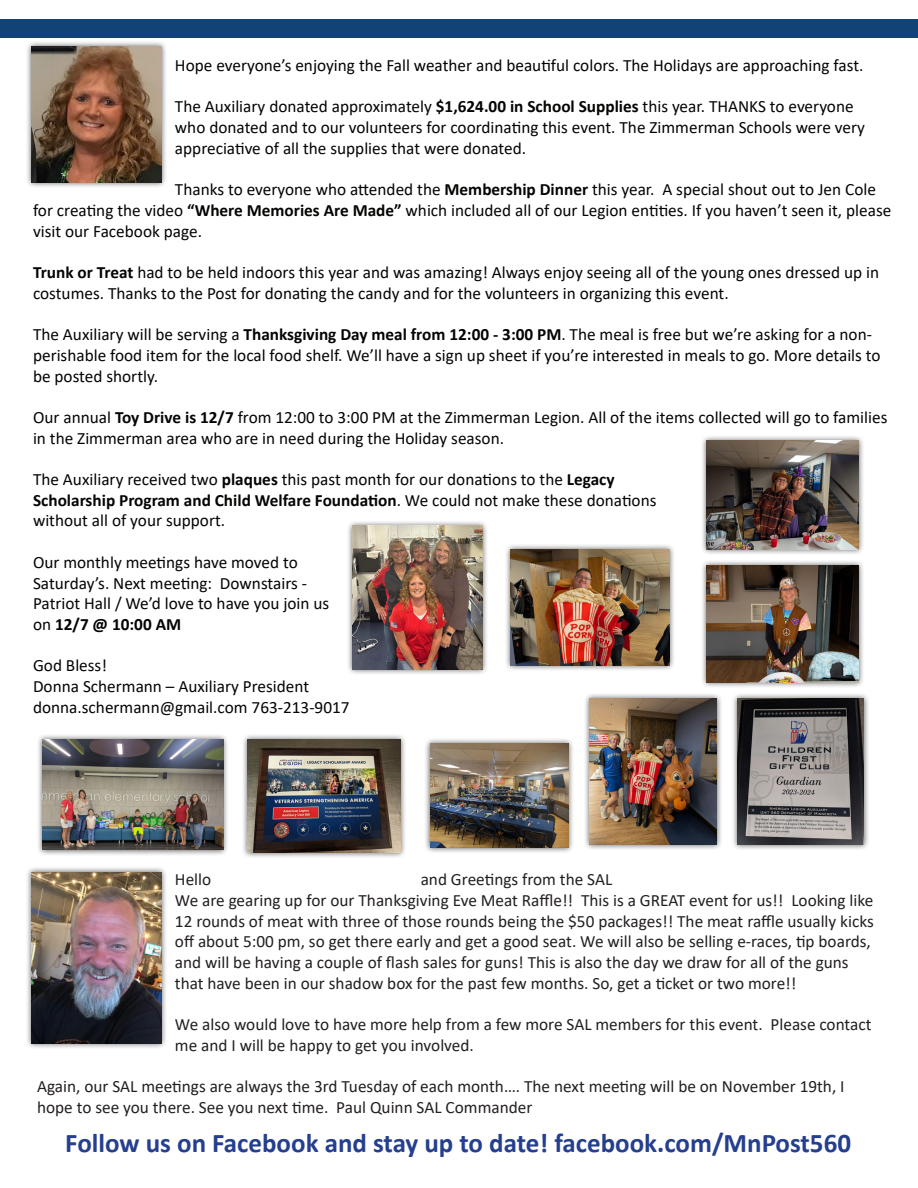
<style>
.page{position:relative;width:918px;height:1188px;background:#fff}
.page>*{position:absolute;margin:0;border:0;box-sizing:border-box;transform-origin:0 0}
.t1{font:700 27px "Calibri";color:#253f8e}
.t2{font:17.25px/20.7px "Calibri";color:#040503}
.t3{font:17.25px/20.7px "Calibri";color:#231f20}
.s1{font-weight:700}
</style>
<div class="page">
<div style="left:26px;top:867px;width:141px;height:182px;background:#231f20;opacity:.75"></div>
<img style="left:32px;top:872px;width:129px;height:171px">
<div style="left:26px;top:40px;width:141px;height:148px;background:#231f20;opacity:.75"></div>
<img style="left:32px;top:46px;width:129px;height:136px">
<div style="left:0;top:20px;width:918px;height:18px;background:#114376"></div>
<div style="left:731px;top:693px;width:139px;height:158px;background:#231f20;opacity:.75"></div>
<img style="left:737px;top:699px;width:127px;height:145px">
<div style="left:242px;top:734px;width:165px;height:125px;background:#231f20;opacity:.75"></div>
<img style="left:248px;top:740px;width:152px;height:112px">
<div style="left:347px;top:520px;width:141px;height:155px;background:#231f20;opacity:.75"></div>
<img style="left:353px;top:526px;width:129px;height:143px">
<div style="left:424px;top:738px;width:151px;height:116px;background:#231f20;opacity:.75"></div>
<img style="left:430px;top:743px;width:139px;height:104px">
<div style="left:37px;top:734px;width:192px;height:122px;background:#231f20;opacity:.75"></div>
<img style="left:43px;top:740px;width:180px;height:110px">
<div style="left:701px;top:560px;width:164px;height:128px;background:#231f20;opacity:.75"></div>
<img style="left:706px;top:566px;width:153px;height:116px">
<div style="left:504px;top:543px;width:171px;height:128px;background:#231f20;opacity:.75"></div>
<img style="left:510px;top:549px;width:159px;height:116px">
<div style="left:584px;top:693px;width:139px;height:158px;background:#231f20;opacity:.75"></div>
<img style="left:590px;top:699px;width:126px;height:145px">
<div style="left:701px;top:435px;width:164px;height:120px;background:#231f20;opacity:.75"></div>
<img style="left:706px;top:441px;width:153px;height:108px">
<p class="t2" style="left:175px;top:55px;width:690px">Hope everyone’s enjoying the Fall weather and beautiful colors. The Holidays are approaching fast.</p>
<p class="t2" style="left:175px;top:96px;width:691px">The Auxiliary donated approximately <span class="s1">$1,624.00 in School Supplies</span> this year. THANKS to everyone who donated and to our volunteers for coordinating this event. The Zimmerman Schools were very appreciative of all the supplies that were donated.</p>
<p class="t2" style="left:33px;top:179px;width:860px;text-indent:142px">Thanks to everyone who attended the <span class="s1">Membership Dinner</span> this year. A special shout out to Jen Cole for creating the video <span class="s1">“Where Memories Are Made”</span> which included all of our Legion entities. If you haven’t seen it, please visit our Facebook page.</p>
<p class="t2" style="left:33px;top:262px;width:848px"><span class="s1">Trunk or Treat</span> had to be held indoors this year and was amazing! Always enjoy seeing all of the young ones dressed up in costumes. Thanks to the Post for donating the candy and for the volunteers in organizing this event.</p>
<p class="t2" style="left:33px;top:324px;width:849px">The Auxiliary will be serving a <span class="s1">Thanksgiving Day meal from 12:00 - 3:00 PM</span>. The meal is free but we’re asking for a non&shy;perishable food item for the local food shelf. We’ll have a sign up sheet if you’re interested in meals to go. More details to be posted shortly.</p>
<p class="t2" style="left:33px;top:406px;width:856px">Our annual <span class="s1">Toy Drive is 12/7</span> from 12:00 to 3:00 PM at the Zimmerman Legion. All of the items collected will go to families in the Zimmerman area who are in need during the Holiday season.</p>
<p class="t2" style="left:33px;top:469px;width:625px">The Auxiliary received two <span class="s1">plaques</span> this past month for our donations to the <span class="s1">Legacy<br>Scholarship Program and Child Welfare Foundation</span>. We could not make these donations without all of your support.</p>
<p class="t2" style="left:33px;top:551px;width:298px">Our monthly meetings have moved to Saturday’s. Next meeting: Downstairs - Patriot Hall / We’d love to have you join us on <span class="s1">12/7 @ 10:00 AM</span></p>
<p class="t2" style="left:33px;top:655px;width:75px">God Bless!</p>
<p class="t2" style="left:33px;top:676px;width:318px">Donna Schermann – Auxiliary President donna.schermann@gmail.com 763-213-9017</p>
<p class="t3" style="left:175px;top:869px;width:38px">Hello</p>
<p class="t3" style="left:421px;top:869px;width:193px">and Greetings from the SAL</p>
<p class="t3" style="left:175px;top:890px;width:700px">We are gearing up for our Thanksgiving Eve Meat Raffle!! This is a GREAT event for us!! Looking like 12 rounds of meat with three of those rounds being the $50 packages!! The meat raffle usually kicks off about 5:00 pm, so get there early and get a good seat. We will also be selling e-races, tip boards, and will be having a couple of flash sales for guns! This is also the day we draw for all of the guns that have been in our shadow box for the past few months. So, get a ticket or two more!!</p>
<p class="t3" style="left:175px;top:1014px;width:698px">We also would love to have more help from a few more SAL members for this event. Please contact me and I will be happy to get you involved.</p>
<p class="t3" style="left:37px;top:1076px;width:809px">Again, our SAL meetings are always the 3rd Tuesday of each month…. The next meeting will be on November 19th, I hope to see you there. See you next time. Paul Quinn SAL Commander</p>
<p class="t1" style="left:65px;top:1124px;width:787px">Follow us on Facebook and stay up to date! facebook.com/MnPost560</p>
</div>
